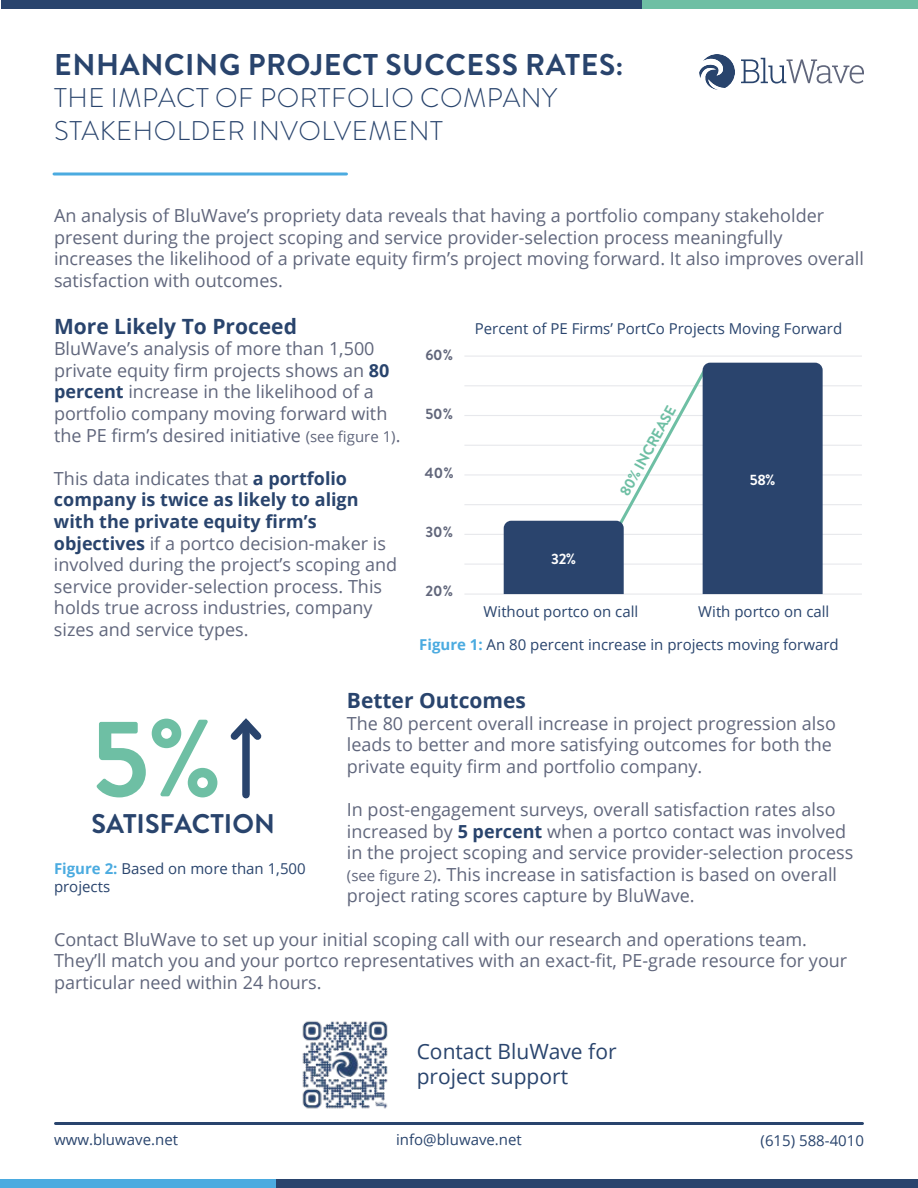
<style>
.page{position:relative;width:918px;height:1188px;background:#fff}
.page>*{position:absolute;margin:0;border:0;box-sizing:border-box;transform-origin:0 0}
.t1{font:700 109.5px "Brandon Grotesque";color:#6ebfa4}
.t2{font:700 30px "Brandon Grotesque";letter-spacing:.02em;color:#29446d}
.t3{font:300 27px/32.4px "Brandon Grotesque";letter-spacing:.02em;color:#29446d}
.t4{font:700 27px "Brandon Grotesque";color:#29446d}
.t5{font:700 21px "Open Sans";color:#29446d}
.t6{font:21px/25.2px "Open Sans";color:#29446d}
.t7{font:18px/21.6px "Open Sans";color:#60667c}
.t8{font:15px/18px "Open Sans";color:#29446d}
.t9{font:700 15px "Brandon Grotesque";letter-spacing:-.02em;color:#61667b}
.t10{font:700 15px "Brandon Grotesque";color:#6ebfa4}
.t11{font:700 15px "Brandon Grotesque";color:#fff}
.s1{font-weight:700;color:#29446d}
.s2{font-size:15px}
.s3{font-weight:700;color:#4babe0}
</style>
<div class="page">
<div style="left:1px;top:0;width:642px;height:9px;background:#29446d"></div>
<div style="left:276px;top:1179px;width:642px;height:9px;background:#29446d"></div>
<div style="left:643px;top:0;width:275px;height:9px;background:#6ebfa4"></div>
<div style="left:1px;top:1179px;width:275px;height:9px;background:#4babe0"></div>
<svg style="left:741px;top:58px;width:123px;height:26px"></svg>
<svg style="left:699px;top:54px;width:36px;height:36px"></svg>
<svg style="left:54px;top:172px;width:292px;height:4px"></svg>
<hr style="left:56px;top:1122px;width:806px;height:3px;background:#29446d">
<img style="left:302px;top:1021px;width:86px;height:88px">
<hr style="left:464px;top:415px;width:398px;height:1px;background:#e7e8ec">
<hr style="left:464px;top:385px;width:398px;height:1px;background:#e7e8ec">
<hr style="left:464px;top:356px;width:398px;height:1px;background:#e7e8ec">
<hr style="left:464px;top:445px;width:398px;height:1px;background:#e7e8ec">
<hr style="left:464px;top:474px;width:398px;height:2px;background:#e7e8ec">
<hr style="left:464px;top:504px;width:398px;height:1px;background:#e7e8ec">
<hr style="left:464px;top:534px;width:398px;height:1px;background:#e7e8ec">
<hr style="left:464px;top:564px;width:398px;height:1px;background:#e7e8ec">
<hr style="left:464px;top:594px;width:398px;height:1px;background:#e7e8ec">
<svg style="left:504px;top:363px;width:319px;height:231px"></svg>
<div style="left:242px;top:724px;width:8px;height:71px;background:#29446d"></div>
<svg style="left:230px;top:718px;width:32px;height:29px"></svg>
<h2 class="t2" style="left:54px;top:44px;width:571px">ENHANCING PROJECT SUCCESS RATES:</h2>
<h3 class="t3" style="left:54px;top:82px;width:505px">THE IMPACT OF PORTFOLIO COMPANY<br>STAKEHOLDER INVOLVEMENT</h3>
<p class="t7" style="left:54px;top:204px;width:811px">An analysis of BluWave’s propriety data reveals that having a portfolio company stakeholder present during the project scoping and service provider-selection process meaningfully increases the likelihood of a private equity firm’s project moving forward. It also improves overall satisfaction with outcomes.</p>
<p class="t5" style="left:54px;top:311px;width:244px">More Likely To Proceed</p>
<p class="t7" style="left:54px;top:337px;width:348px">BluWave’s analysis of more than 1,500 private equity firm projects shows an <span class="s1">80 percent</span> increase in the likelihood of a portfolio company moving forward with the PE firm’s desired initiative <span class="s2">(see figure 1)</span>.</p>
<p class="t7" style="left:54px;top:467px;width:345px">This data indicates that <span class="s1">a portfolio company is twice as likely to align with the private equity firm’s objectives</span> if a portco decision-maker is involved during the project’s scoping and service provider-selection process. This holds true across industries, company sizes and service types.</p>
<p class="t8" style="left:475px;top:319px;width:369px">Percent of PE Firms’ PortCo Projects Moving Forward</p>
<p class="t9" style="left:426px;top:345px;width:29px">60%</p>
<p class="t10" style="left:614px;top:490px;width:102px;rotate:-61deg">80% INCREASE</p>
<p class="t9" style="left:426px;top:404px;width:29px">50%</p>
<p class="t9" style="left:425px;top:463px;width:30px">40%</p>
<p class="t11" style="left:750px;top:469px;width:27px">58%</p>
<p class="t9" style="left:426px;top:522px;width:29px">30%</p>
<p class="t11" style="left:551px;top:548px;width:27px">32%</p>
<p class="t9" style="left:426px;top:580px;width:29px">20%</p>
<p class="t8" style="left:484px;top:602px;width:156px">Without portco on call</p>
<p class="t8" style="left:698px;top:602px;width:133px">With portco on call</p>
<p class="t8" style="left:419px;top:635px;width:421px"><span class="s3">Figure 1:</span> An 80 percent increase in projects moving forward</p>
<p class="t5" style="left:347px;top:686px;width:181px">Better Outcomes</p>
<p class="t7" style="left:347px;top:712px;width:491px">The 80 percent overall increase in project progression also leads to better and more satisfying outcomes for both the private equity firm and portfolio company.</p>
<p class="t7" style="left:347px;top:798px;width:508px">In post-engagement surveys, overall satisfaction rates also increased by <span class="s1">5 percent</span> when a portco contact was involved in the project scoping and service provider-selection process <span class="s2">(see figure 2)</span>. This increase in satisfaction is based on overall project rating scores capture by BluWave.</p>
<p class="t7" style="left:54px;top:928px;width:795px">Contact BluWave to set up your initial scoping call with our research and operations team.<br>They’ll match you and your portco representatives with an exact-fit, PE-grade resource for your particular need within 24 hours.</p>
<h1 class="t1" style="left:92px;top:682px;width:132px">5%</h1>
<h3 class="t4" style="left:92px;top:804px;width:185px">SATISFACTION</h3>
<p class="t8" style="left:54px;top:859px;width:253px"><span class="s3">Figure 2:</span> Based on more than 1,500 projects</p>
<p class="t6" style="left:417px;top:1038px;width:201px">Contact BluWave for project support</p>
<p class="t8" style="left:54px;top:1131px;width:126px">www.bluwave.net</p>
<p class="t8" style="left:396px;top:1131px;width:127px">info@bluwave.net</p>
<p class="t8" style="left:761px;top:1131px;width:105px">(615) 588-4010</p>
</div>
